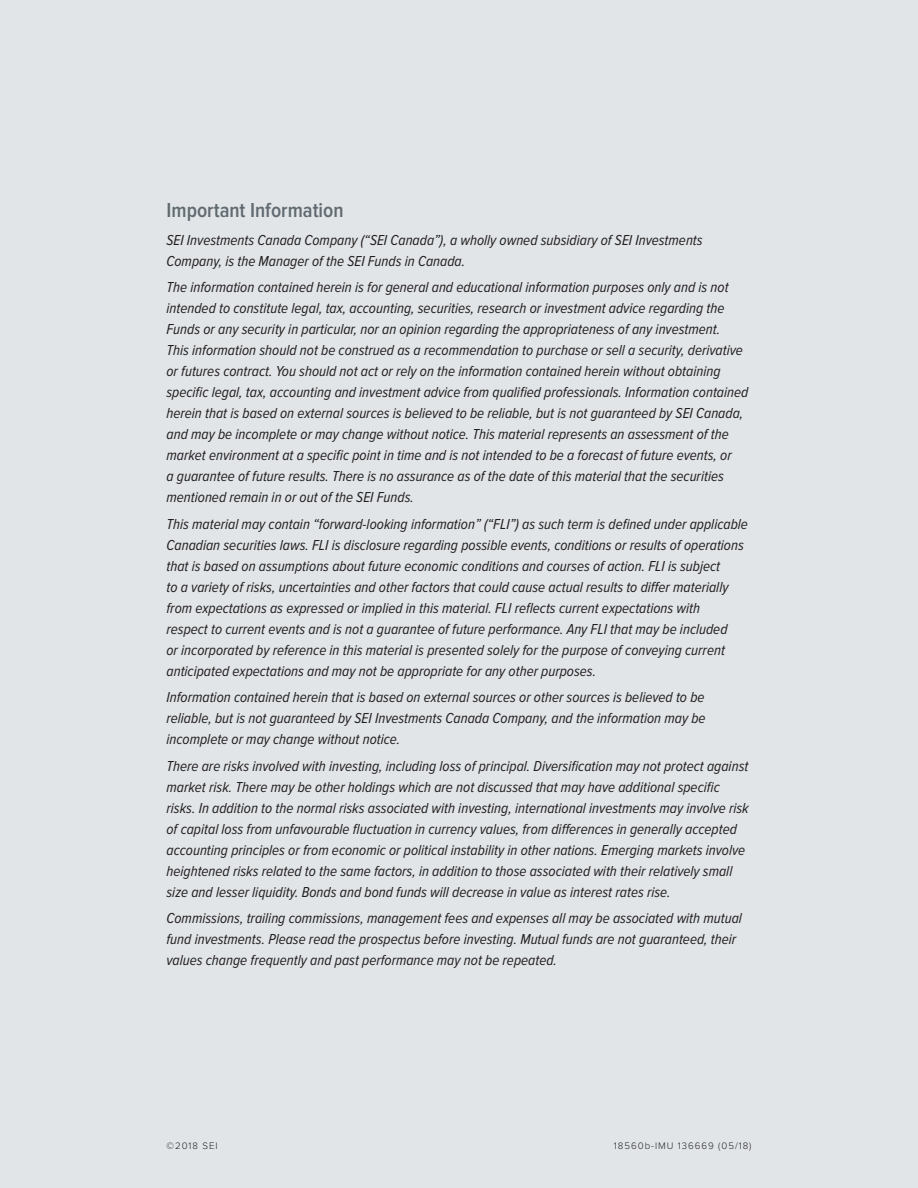
<style>
.page{position:relative;width:918px;height:1188px;background:#e1e5e7}
.page>*{position:absolute;margin:0;border:0;box-sizing:border-box;transform-origin:0 0}
.Disclaimer_header{font:600 21px "Proxima Nova Cond";color:#616a71}
.Legal_Disclaimer{font:italic 15px/21px "Proxima Nova Cond";color:#231f20}
.Stocking_Code{font:300 9.75px "Proxima Nova";letter-spacing:.1em;color:#231f20}
</style>
<div class="page">
<p class="Disclaimer_header" style="left:166px;top:199px;width:179px">Important Information</p>
<p class="Legal_Disclaimer" style="left:166px;top:230px;width:538px">SEI Investments Canada Company (“SEI Canada”), a wholly owned subsidiary of SEI Investments<br>Company, is the Manager of the SEI Funds in Canada.</p>
<p class="Legal_Disclaimer" style="left:166px;top:277px;width:583px">The information contained herein is for general and educational information purposes only and is not intended to constitute legal, tax, accounting, securities, research or investment advice regarding the Funds or any security in particular, nor an opinion regarding the appropriateness of any investment.<br>This information should not be construed as a recommendation to purchase or sell a security, derivative or futures contract. You should not act or rely on the information contained herein without obtaining specific legal, tax, accounting and investment advice from qualified professionals. Information contained herein that is based on external sources is believed to be reliable, but is not guaranteed by SEI Canada, and may be incomplete or may change without notice. This material represents an assessment of the market environment at a specific point in time and is not intended to be a forecast of future events, or<br>a guarantee of future results. There is no assurance as of the date of this material that the securities mentioned remain in or out of the SEI Funds.</p>
<p class="Legal_Disclaimer" style="left:166px;top:514px;width:583px">This material may contain “forward-looking information” (“FLI”) as such term is defined under applicable Canadian securities laws. FLI is disclosure regarding possible events, conditions or results of operations that is based on assumptions about future economic conditions and courses of action. FLI is subject<br>to a variety of risks, uncertainties and other factors that could cause actual results to differ materially from expectations as expressed or implied in this material. FLI reflects current expectations with<br>respect to current events and is not a guarantee of future performance. Any FLI that may be included<br>or incorporated by reference in this material is presented solely for the purpose of conveying current anticipated expectations and may not be appropriate for any other purposes.</p>
<p class="Legal_Disclaimer" style="left:166px;top:687px;width:541px;text-align:justify">Information contained herein that is based on external sources or other sources is believed to be reliable, but is not guaranteed by SEI Investments Canada Company, and the information may be incomplete or may change without notice.</p>
<p class="Legal_Disclaimer" style="left:166px;top:755px;width:584px">There are risks involved with investing, including loss of principal. Diversification may not protect against market risk. There may be other holdings which are not discussed that may have additional specific risks. In addition to the normal risks associated with investing, international investments may involve risk of capital loss from unfavourable fluctuation in currency values, from differences in generally accepted accounting principles or from economic or political instability in other nations. Emerging markets involve heightened risks related to the same factors, in addition to those associated with their relatively small size and lesser liquidity. Bonds and bond funds will decrease in value as interest rates rise.</p>
<p class="Legal_Disclaimer" style="left:166px;top:908px;width:577px">Commissions, trailing commissions, management fees and expenses all may be associated with mutual fund investments. Please read the prospectus before investing. Mutual funds are not guaranteed, their values change frequently and past performance may not be repeated.</p>
<p class="Stocking_Code" style="left:166px;top:1141px;width:53px">©2018 SEI</p>
<p class="Stocking_Code" style="left:614px;top:1141px;width:139px">18560b-IMU 136669 (05/18)</p>
</div>
